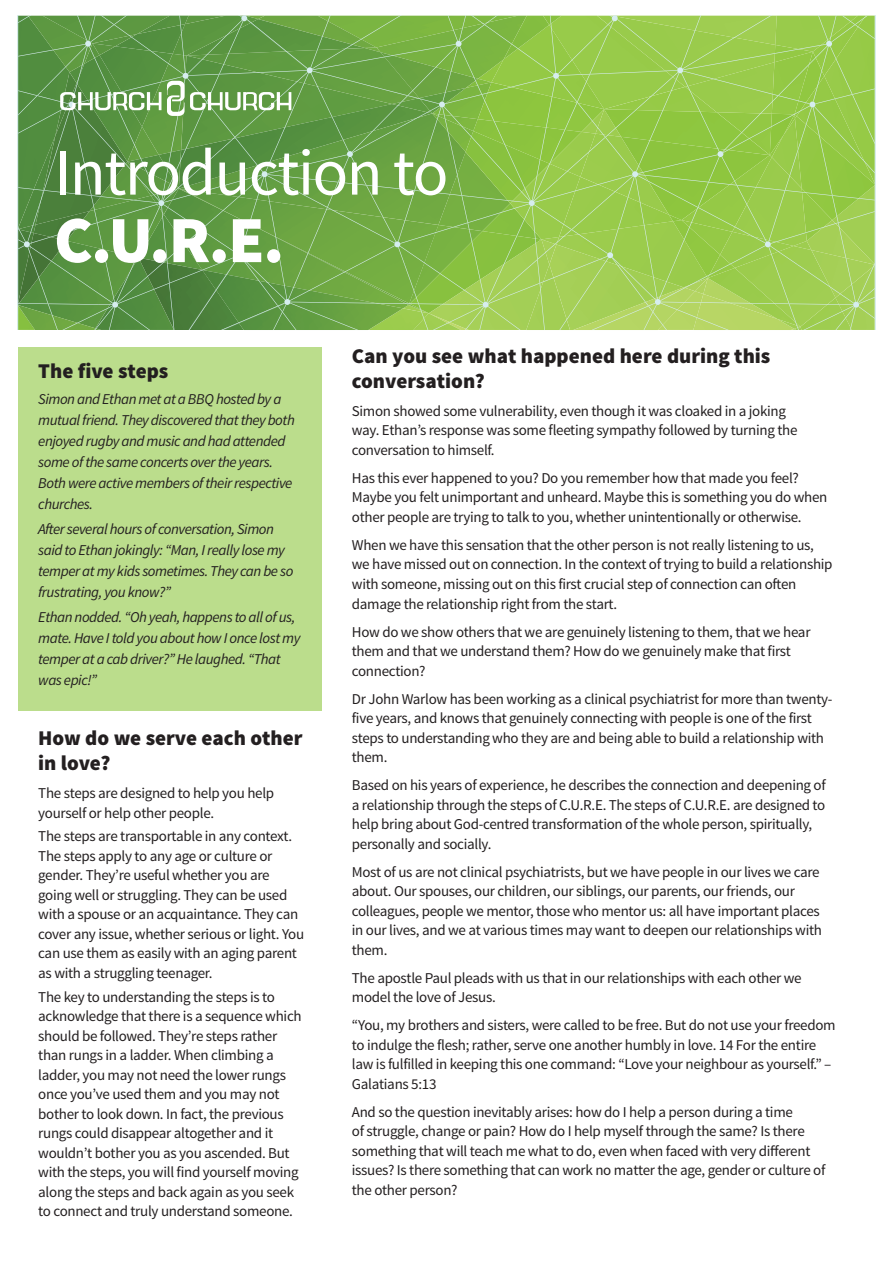
<style>
.page{position:relative;width:893px;height:1263px;background:#fff}
.page>*{position:absolute;margin:0;border:0;box-sizing:border-box;transform-origin:0 0}
.t1{font:66px/67.5px "Source Sans Pro";letter-spacing:-.025em;color:#fff}
.Heading{font:900 21px/25.2px "Source Sans Pro";color:#231f20}
.Body_Text{font:15px/19.5px "Source Sans Pro";letter-spacing:-.02em;color:#231f20}
.quote{font:italic 15px/21px "Source Sans Pro";letter-spacing:-.03em;color:#231f20}
.s1{font-weight:900}
</style>
<div class="page">
<div style="left:18px;top:347px;width:303px;height:363px;background:#bbdd8c"></div>
<svg style="left:18px;top:16px;width:858px;height:314px;background:#7fb34c"></svg>
<p class="t1" style="left:54px;top:140px;width:396px">Introduction to<br><span class="s1">C.U.R.E.</span></p>
<p class="Heading" style="left:38px;top:360px;width:132px">The five steps</p>
<p class="quote" style="left:38px;top:388px;width:258px">Simon and Ethan met at a BBQ hosted by a mutual friend. They discovered that they both enjoyed rugby and music and had attended some of the same concerts over the years.<br>Both were active members of their respective churches.</p>
<p class="quote" style="left:38px;top:518px;width:257px">After several hours of conversation, Simon said to Ethan jokingly: “Man, I really lose my temper at my kids sometimes. They can be so frustrating, you know?”</p>
<p class="quote" style="left:38px;top:607px;width:264px">Ethan nodded. “Oh yeah, happens to all of us, mate. Have I told you about how I once lost my temper at a cab driver?” He laughed. “That was epic!”</p>
<p class="Heading" style="left:38px;top:726px;width:266px">How do we serve each other in love?</p>
<p class="Body_Text" style="left:38px;top:784px;width:237px">The steps are designed to help you help yourself or help other people.</p>
<p class="Body_Text" style="left:38px;top:827px;width:268px">The steps are transportable in any context.<br>The steps apply to any age or culture or gender. They’re useful whether you are going well or struggling. They can be used with a spouse or an acquaintance. They can cover any issue, whether serious or light. You can use them as easily with an aging parent as with a struggling teenager.</p>
<p class="Body_Text" style="left:38px;top:987px;width:265px">The key to understanding the steps is to acknowledge that there is a sequence which should be followed. They’re steps rather than rungs in a ladder. When climbing a ladder, you may not need the lower rungs once you’ve used them and you may not bother to look down. In fact, the previous rungs could disappear altogether and it wouldn’t bother you as you ascended. But with the steps, you will find yourself moving along the steps and back again as you seek to connect and truly understand someone.</p>
<p class="Heading" style="left:352px;top:344px;width:420px">Can you see what happened here during this conversation?</p>
<p class="Body_Text" style="left:352px;top:401px;width:447px">Simon showed some vulnerability, even though it was cloaked in a joking way. Ethan’s response was some fleeting sympathy followed by turning the conversation to himself.</p>
<p class="Body_Text" style="left:352px;top:468px;width:477px">Has this ever happened to you? Do you remember how that made you feel?<br>Maybe you felt unimportant and unheard. Maybe this is something you do when other people are trying to talk to you, whether unintentionally or otherwise.</p>
<p class="Body_Text" style="left:352px;top:535px;width:482px">When we have this sensation that the other person is not really listening to us, we have missed out on connection. In the context of trying to build a relationship with someone, missing out on this first crucial step of connection can often damage the relationship right from the start.</p>
<p class="Body_Text" style="left:352px;top:622px;width:460px">How do we show others that we are genuinely listening to them, that we hear them and that we understand them? How do we genuinely make that first connection?</p>
<p class="Body_Text" style="left:352px;top:689px;width:482px">Dr John Warlow has been working as a clinical psychiatrist for more than twenty&shy;five years, and knows that genuinely connecting with people is one of the first steps to understanding who they are and being able to build a relationship with them.</p>
<p class="Body_Text" style="left:352px;top:775px;width:475px">Based on his years of experience, he describes the connection and deepening of a relationship through the steps of C.U.R.E. The steps of C.U.R.E. are designed to help bring about God-centred transformation of the whole person, spiritually, personally and socially.</p>
<p class="Body_Text" style="left:352px;top:862px;width:472px">Most of us are not clinical psychiatrists, but we have people in our lives we care about. Our spouses, our children, our siblings, our parents, our friends, our colleagues, people we mentor, those who mentor us: all have important places in our lives, and we at various times may want to deepen our relationships with them.</p>
<p class="Body_Text" style="left:352px;top:968px;width:451px">The apostle Paul pleads with us that in our relationships with each other we model the love of Jesus.</p>
<p class="Body_Text" style="left:352px;top:1015px;width:485px">“You, my brothers and sisters, were called to be free. But do not use your freedom to indulge the flesh; rather, serve one another humbly in love. 14 For the entire law is fulfilled in keeping this one command: “Love your neighbour as yourself.” – Galatians 5:13</p>
<p class="Body_Text" style="left:352px;top:1102px;width:475px">And so the question inevitably arises: how do I help a person during a time<br>of struggle, change or pain? How do I help myself through the same? Is there something that will teach me what to do, even when faced with very different issues? Is there something that can work no matter the age, gender or culture of the other person?</p>
</div>
